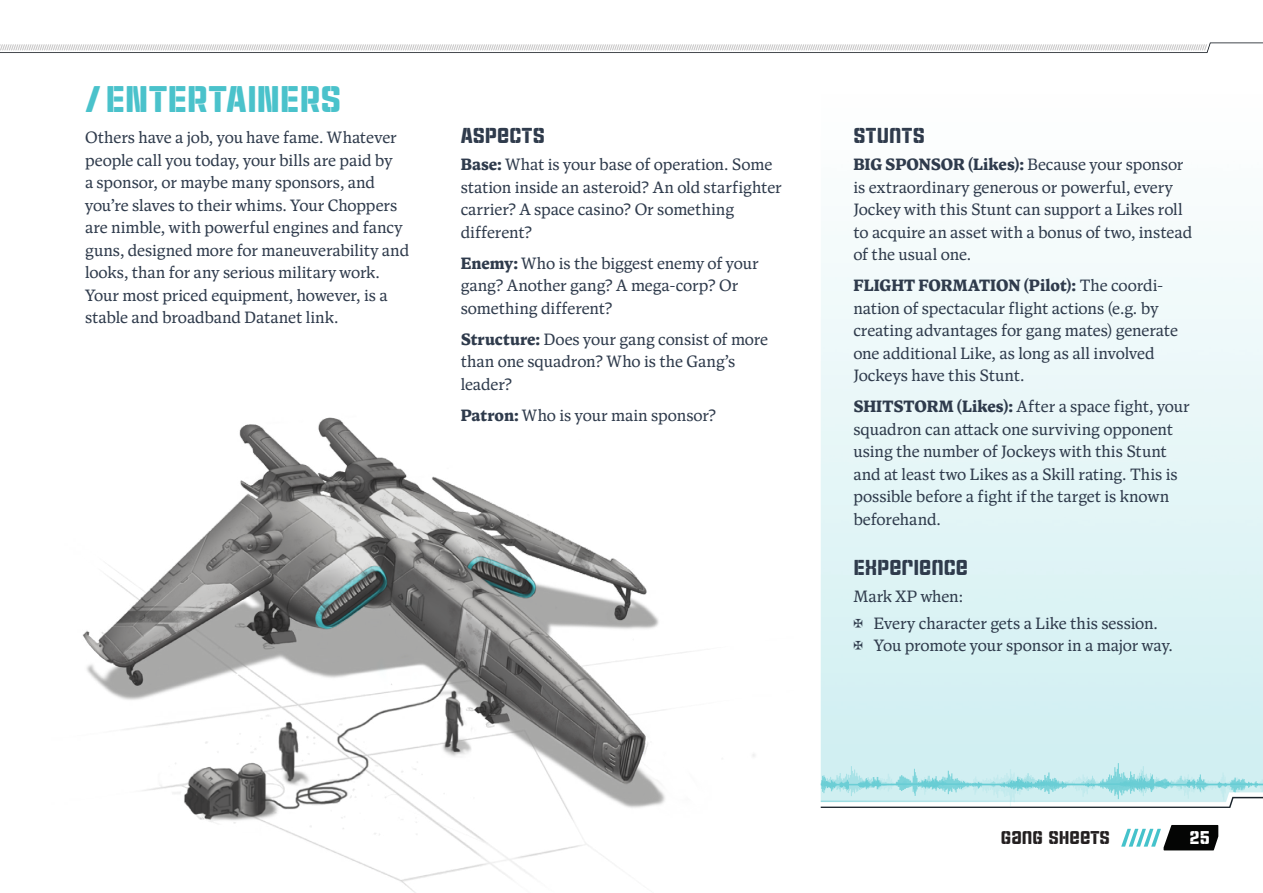
<style>
.page{position:relative;width:1263px;height:893px;background:#fff}
.page>*{position:absolute;margin:0;border:0;box-sizing:border-box;transform-origin:0 0}
.t1{font:36px "Cintra Stencil Unicase";letter-spacing:-.01em;color:#4ac2cb}
.t2{font:21px "Cintra Stencil Unicase";color:#2f3b4c}
.t3{font:18px "Cintra Stencil Unicase";color:#231f20}
.t4{font:18px "Cintra Stencil Unicase";color:#fff}
.t5{font:16.5px/22.5px "Antonia H3";color:#2f3b4c}
.s1{font-weight:800}
</style>
<div class="page">
<svg style="left:1121px;top:825px;width:97px;height:25px"></svg>
<svg style="left:0;top:43px;width:1263px;height:10px"></svg>
<svg style="left:821px;top:802px;width:412px;height:6px"></svg>
<div style="left:821px;top:85px;width:442px;height:717px;background:linear-gradient(to bottom,#fff,#caedf0)"></div>
<svg style="left:821px;top:791px;width:442px;height:11px;background:#ccebee"></svg>
<svg style="left:859px;top:769px;width:151px;height:26px;background:#b0e4e8"></svg>
<svg style="left:1022px;top:766px;width:121px;height:17px"></svg>
<svg style="left:866px;top:767px;width:252px;height:17px;background:#bce8ec"></svg>
<img style="left:82px;top:417px;width:673px;height:476px">
<h1 class="t1" style="left:85px;top:74px;width:258px">/ENTERTAINERS</h1>
<p class="t5" style="left:85px;top:127px;width:326px">Others have a job, you have fame. Whatever people call you today, your bills are paid by<br>a sponsor, or maybe many sponsors, and you’re slaves to their whims. Your Choppers are nimble, with powerful engines and fancy guns, designed more for maneuverability and looks, than for any serious military work.<br>Your most priced equipment, however, is a stable and broadband Datanet link.</p>
<p class="t2" style="left:853px;top:121px;width:73px">STUNTS</p>
<p class="t2" style="left:461px;top:121px;width:86px">ASPECTS</p>
<p class="t5" style="left:461px;top:154px;width:323px"><span class="s1">Base:</span> What is your base of operation. Some station inside an asteroid? An old starfighter carrier? A space casino? Or something different?</p>
<p class="t5" style="left:461px;top:252px;width:300px"><span class="s1">Enemy:</span> Who is the biggest enemy of your gang? Another gang? A mega-corp? Or something different?</p>
<p class="t5" style="left:461px;top:328px;width:309px"><span class="s1">Structure:</span> Does your gang consist of more than one squadron? Who is the Gang’s leader?</p>
<p class="t5" style="left:461px;top:404px;width:257px"><span class="s1">Patron:</span> Who is your main sponsor?</p>
<p class="t5" style="left:853px;top:154px;width:340px"><span class="s1">BIG SPONSOR (Likes):</span> Because your sponsor is extraordinary generous or powerful, every Jockey with this Stunt can support a Likes roll to acquire an asset with a bonus of two, instead of the usual one.</p>
<p class="t5" style="left:853px;top:275px;width:326px"><span class="s1">FLIGHT FORMATION (Pilot):</span> The coordi&shy;nation of spectacular flight actions (e.g. by creating advantages for gang mates) generate one additional Like, as long as all involved Jockeys have this Stunt.</p>
<p class="t5" style="left:853px;top:396px;width:338px"><span class="s1">SHITSTORM (Likes):</span> After a space fight, your squadron can attack one surviving opponent using the number of Jockeys with this Stunt and at least two Likes as a Skill rating. This is possible before a fight if the target is known beforehand.</p>
<p class="t2" style="left:853px;top:553px;width:116px">EXPERIENCE</p>
<p class="t5" style="left:853px;top:584px;width:306px;line-height:26.7px">Mark XP when:<br>✠ Every character gets a Like this session.</p>
<p class="t5" style="left:853px;top:635px;width:321px">✠ You promote your sponsor in a major way.</p>
<p class="t3" style="left:1001px;top:825px;width:110px">GANG SHEETS</p>
<p class="t4" style="left:1189px;top:825px;width:22px">25</p>
</div>
